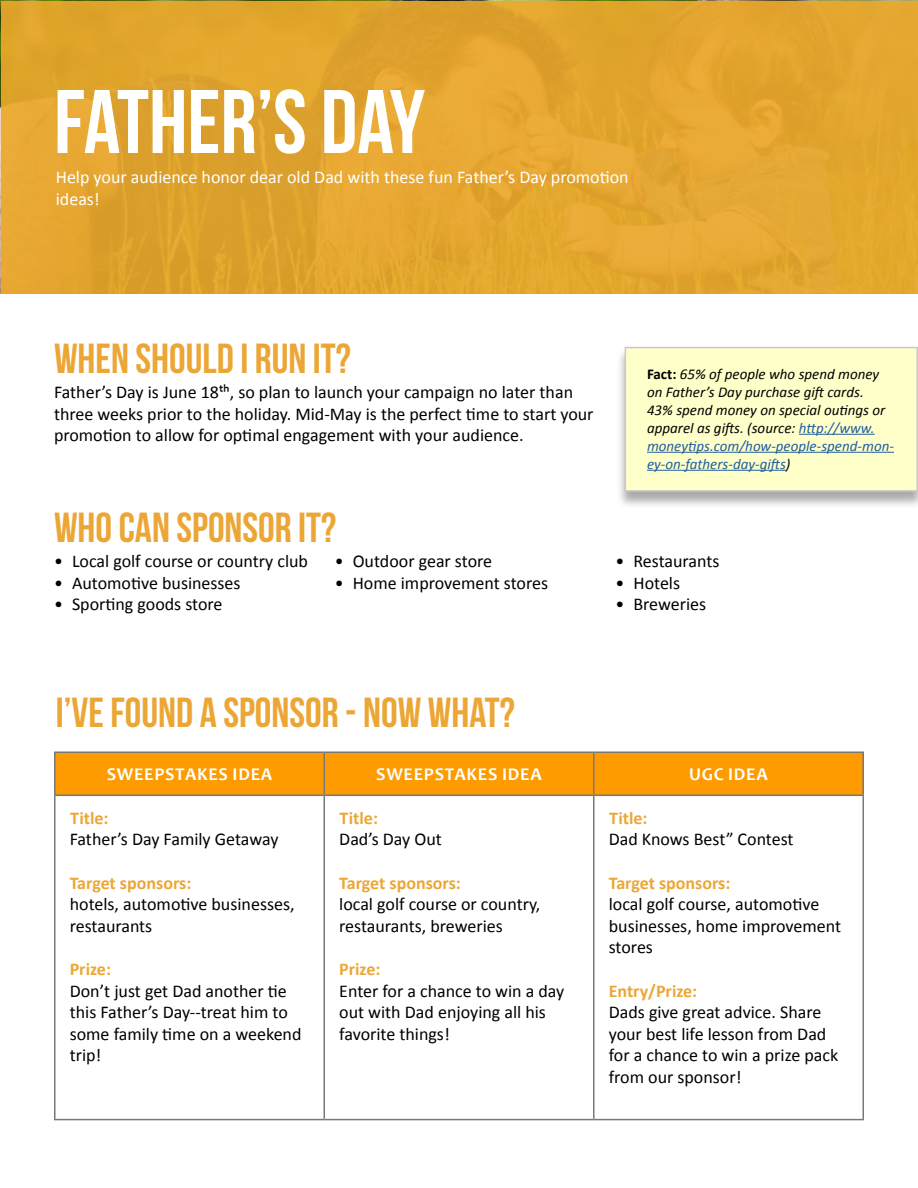
<style>
.page{position:relative;width:918px;height:1188px;background:#fff}
.page>*{position:absolute;margin:0;border:0;box-sizing:border-box;transform-origin:0 0}
.t1{font:90px "Bebas Neue";color:#fffffe}
.t2{font:42px "Bebas Neue";color:#eba635}
.t3{font:18px/21.6px "Calibri";color:#000}
.t4{font:18px/21.6px "Calibri";color:#000001}
.t5{font:700 18px "Calibri";color:#eba635}
.t6{font:18px/21.6px "Calibri";color:#fffffe}
.t7{font:700 18px "Candara";letter-spacing:.04em;color:#fff}
.t8{font:italic 15px/18px "Calibri";color:#000}
.s1{font-weight:700;font-style:normal}
.s2{color:#215e9e}
</style>
<div class="page">
<div style="left:1px;top:1px;width:917px;height:292px;background:#e3a62e"></div>
<div style="left:616px;top:348px;width:302px;height:161px;background:#000;opacity:.33"></div>
<div style="left:625px;top:348px;width:292px;height:143px;background:#ffffca"></div>
<div style="left:625px;top:347px;width:293px;height:145px;border:2px solid #cac9c8"></div>
<hr style="left:799px;top:434px;width:76px;height:1px;background:#215e9e">
<hr style="left:647px;top:452px;width:247px;height:1px;background:#215e9e">
<hr style="left:647px;top:470px;width:139px;height:1px;background:#215e9e">
<div style="left:56px;top:753px;width:806px;height:42px;background:#fd9b00"></div>
<hr style="left:54px;top:752px;width:270px;height:1px;background:#787878">
<hr style="left:324px;top:752px;width:270px;height:1px;background:#787878">
<hr style="left:594px;top:752px;width:270px;height:1px;background:#787878">
<hr style="left:54px;top:796px;width:2px;height:323px;background:#787878">
<hr style="left:862px;top:796px;width:2px;height:323px;background:#787878">
<hr style="left:54px;top:1119px;width:270px;height:1px;background:#787878">
<hr style="left:594px;top:1119px;width:270px;height:1px;background:#787878">
<hr style="left:324px;top:796px;width:1px;height:323px;background:#787878">
<hr style="left:593px;top:796px;width:1px;height:323px;background:#787878">
<hr style="left:324px;top:1119px;width:270px;height:1px;background:#787878">
<hr style="left:54px;top:753px;width:2px;height:42px;background:#787878">
<hr style="left:862px;top:753px;width:2px;height:42px;background:#787878">
<hr style="left:54px;top:795px;width:270px;height:1px;background:#787878">
<hr style="left:594px;top:795px;width:270px;height:1px;background:#787878">
<hr style="left:324px;top:753px;width:1px;height:42px;background:#787878">
<hr style="left:593px;top:753px;width:1px;height:42px;background:#787878">
<hr style="left:324px;top:795px;width:270px;height:1px;background:#787878">
<h1 class="t1" style="left:54px;top:73px;width:373px">FATHER’S DAY</h1>
<p class="t6" style="left:56px;top:167px;width:574px">Help your audience honor dear old Dad with these fun Father’s Day promotion ideas!</p>
<h2 class="t2" style="left:54px;top:335px;width:298px">WHEN SHOULD I RUN IT?</h2>
<p class="t3" style="left:54px;top:381px;width:541px">Father’s Day is June 18th, so plan to launch your campaign no later than three weeks prior to the holiday. Mid-May is the perfect time to start your promotion to allow for optimal engagement with your audience.</p>
<p class="t8" style="left:647px;top:364px;width:248px"><span class="s1">Fact:</span> 65% of people who spend money on Father’s Day purchase gift cards.<br>43% spend money on special outings or apparel as gifts. (source: <span class="s2">http://www. moneytips.com/how-people-spend-mon&shy;ey-on-fathers-day-gifts</span>)</p>
<h2 class="t2" style="left:54px;top:504px;width:284px">WHO CAN SPONSOR IT?</h2>
<p class="t3" style="left:54px;top:550px;width:256px">• Local golf course or country club</p>
<p class="t3" style="left:54px;top:572px;width:188px">• Automotive businesses</p>
<p class="t3" style="left:54px;top:593px;width:170px">• Sporting goods store</p>
<p class="t3" style="left:335px;top:550px;width:159px">• Outdoor gear store</p>
<p class="t3" style="left:335px;top:572px;width:215px">• Home improvement stores</p>
<h2 class="t2" style="left:56px;top:689px;width:461px">I’VE FOUND A SPONSOR - NOW WHAT?</h2>
<p class="t3" style="left:615px;top:550px;width:106px">• Restaurants</p>
<p class="t3" style="left:615px;top:572px;width:66px">• Hotels</p>
<p class="t3" style="left:615px;top:593px;width:92px">• Breweries</p>
<p class="t7" style="left:107px;top:763px;width:167px">SWEEPSTAKES IDEA</p>
<p class="t7" style="left:376px;top:763px;width:167px">SWEEPSTAKES IDEA</p>
<p class="t7" style="left:689px;top:763px;width:80px">UGC IDEA</p>
<p class="t5" style="left:70px;top:806px;width:40px">Title:</p>
<p class="t4" style="left:70px;top:829px;width:210px">Father’s Day Family Getaway</p>
<p class="t5" style="left:70px;top:871px;width:123px">Target sponsors:</p>
<p class="t4" style="left:70px;top:893px;width:226px">hotels, automotive businesses, restaurants</p>
<p class="t5" style="left:70px;top:958px;width:43px">Prize:</p>
<p class="t4" style="left:70px;top:980px;width:233px">Don’t just get Dad another tie this Father’s Day--treat him to some family time on a weekend trip!</p>
<p class="t5" style="left:340px;top:806px;width:40px">Title:</p>
<p class="t3" style="left:339px;top:829px;width:104px">Dad’s Day Out</p>
<p class="t5" style="left:339px;top:871px;width:123px">Target sponsors:</p>
<p class="t3" style="left:339px;top:893px;width:203px">local golf course or country, restaurants, breweries</p>
<p class="t5" style="left:339px;top:958px;width:43px">Prize:</p>
<p class="t3" style="left:339px;top:980px;width:227px">Enter for a chance to win a day out with Dad enjoying all his favorite things!</p>
<p class="t5" style="left:609px;top:806px;width:40px">Title:</p>
<p class="t3" style="left:609px;top:829px;width:186px">Dad Knows Best” Contest</p>
<p class="t5" style="left:609px;top:871px;width:123px">Target sponsors:</p>
<p class="t3" style="left:609px;top:893px;width:234px">local golf course, automotive businesses, home improvement stores</p>
<p class="t5" style="left:609px;top:979px;width:90px">Entry/Prize:</p>
<p class="t3" style="left:609px;top:1001px;width:231px">Dads give great advice. Share your best life lesson from Dad for a chance to win a prize pack from our sponsor!</p>
</div>
